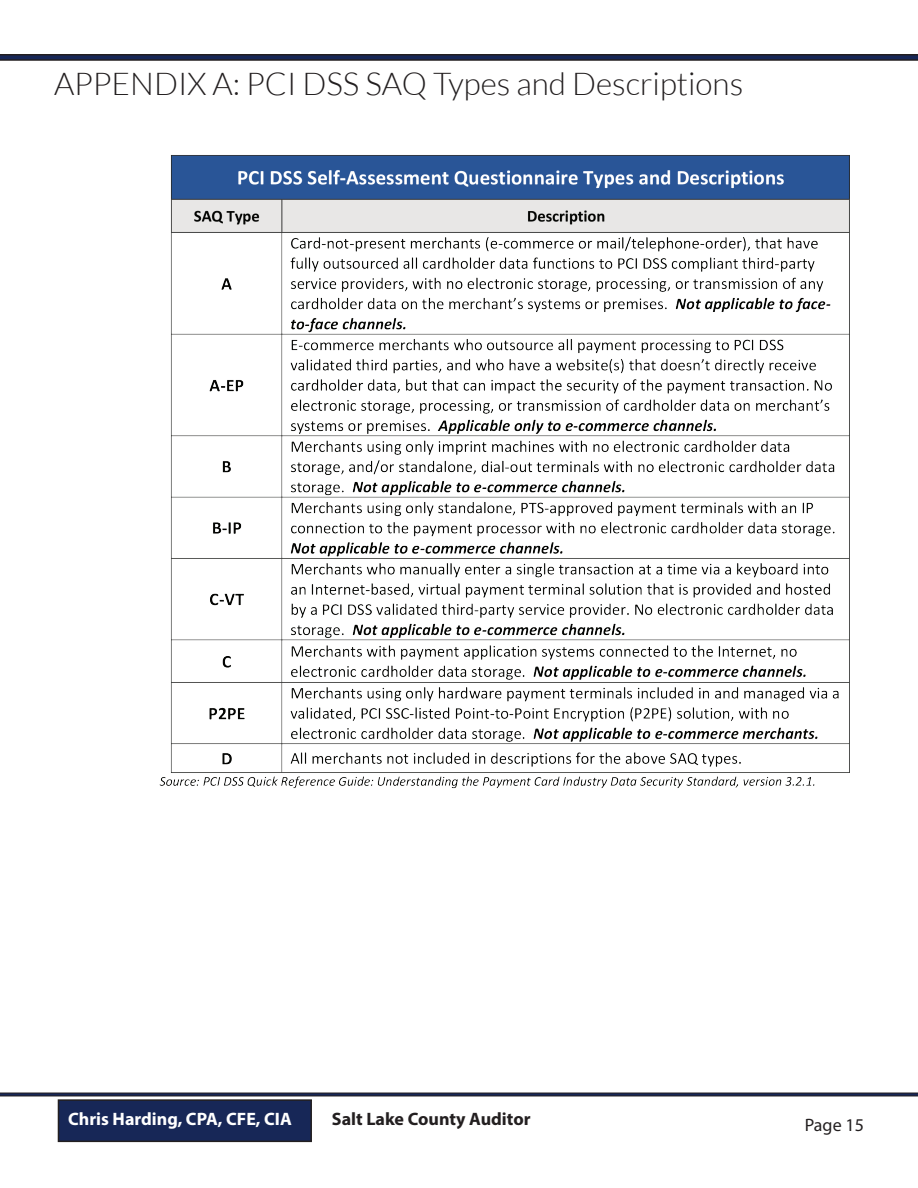
<style>
.page{position:relative;width:918px;height:1188px;background:#fff}
.page>*{position:absolute;margin:0;border:0;box-sizing:border-box;transform-origin:0 0}
.t1{font:300 31.5px "Lato";color:#231f20}
.t2{font:700 18px "Myriad Pro";color:#fff}
.t3{font:700 18px "Myriad Pro";color:#231f20}
.t4{font:18px "Myriad Pro";color:#231f20}
</style>
<div class="page">
<svg style="left:0;top:54px;width:918px;height:7px;background:#242a45"></svg>
<div style="left:58px;top:1100px;width:253px;height:41px;background:#172757"></div>
<div style="left:58px;top:1099px;width:254px;height:43px;border:2px solid #231f20"></div>
<svg style="left:0;top:1093px;width:918px;height:3px;background:#1b2343"></svg>
<img style="left:159px;top:155px;width:691px;height:634px">
<p class="t1" style="left:54px;top:67px;width:691px">APPENDIX A: PCI DSS SAQ Types and Descriptions</p>
<p class="t2" style="left:68px;top:1107px;width:225px">Chris Harding, CPA, CFE, CIA</p>
<p class="t3" style="left:332px;top:1107px;width:200px">Salt Lake County Auditor</p>
<p class="t4" style="left:805px;top:1114px;width:61px">Page 15</p>
</div>
